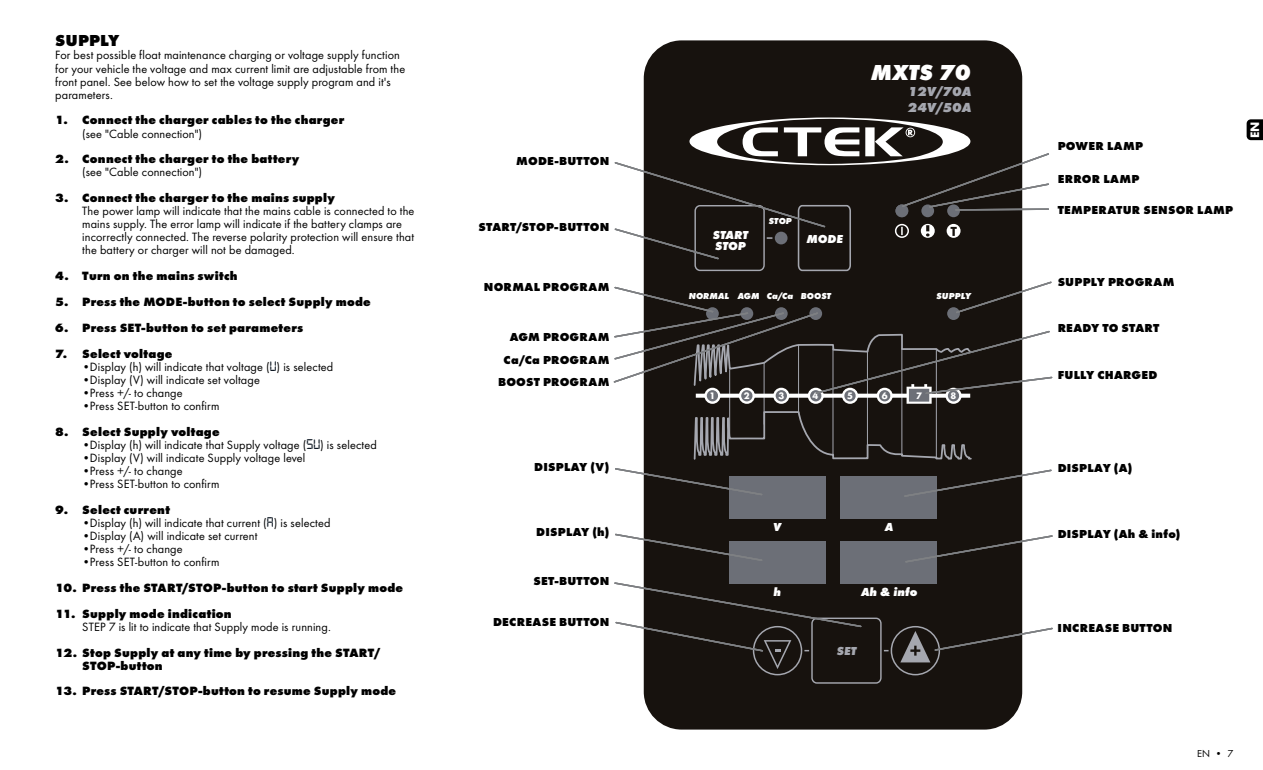
<style>
.page{position:relative;width:1263px;height:770px;background:#fff}
.page>*{position:absolute;margin:0;border:0;box-sizing:border-box;transform-origin:0 0}
.t1{font:italic 700 expanded 22.5px "Futura";color:#fff}
.t2{font:700 expanded 16.5px "Futura";letter-spacing:.005em;color:#000}
.t3{font:italic 700 expanded 13.5px/16.2px "Futura";color:#a5a7af}
.t4{font:700 12.75px "Futura";color:#fff}
.t5{font:12.45px/13px "Futura Boo";letter-spacing:.01em;color:#000}
.t6{font:700 expanded 12.45px/13px "Futura";letter-spacing:.02em;color:#000}
.t7{font:700 expanded 12px/23px "Futura";letter-spacing:.02em;color:#000;text-align:right}
.t8{font:italic 700 expanded 12px/11.2px "Futura";color:#fff}
.t9{font:italic 700 expanded 12px "Futura";color:#a5a7af}
.t10{font:10.5px "Futura Boo";color:#000}
.t11{font:700 9.75px "Futura";color:#fff}
.t12{font:italic 700 expanded 9px "Futura";color:#fff}
.s1{font-family:"Futura";font-weight:700;font-stretch:expanded}
.s2{font-family:"Digital 7 CTEK Mono";font-size:15px;color:#0e1823}
</style>
<div class="page">
<svg style="left:1246px;top:119px;width:17px;height:21px"></svg>
<div style="left:644px;top:40px;width:378px;height:689px;background:#17120e;border-radius:38px"></div>
<div style="left:811px;top:617px;width:71px;height:66px;border:1px solid #a5a7af;border-radius:5px"></div>
<div style="left:891px;top:626px;width:49px;height:49px;border:2px solid #a5a7af;border-radius:50%"></div>
<div style="left:841px;top:476px;width:96px;height:42px;background:#6c6f77"></div>
<div style="left:841px;top:541px;width:96px;height:42px;background:#6c6f77"></div>
<div style="left:729px;top:476px;width:96px;height:42px;background:#6c6f77"></div>
<div style="left:729px;top:541px;width:96px;height:42px;background:#6c6f77"></div>
<svg style="left:693px;top:404px;width:279px;height:56px"></svg>
<svg style="left:615px;top:467px;width:147px;height:29px"></svg>
<svg style="left:615px;top:532px;width:147px;height:30px"></svg>
<svg style="left:904px;top:468px;width:148px;height:30px"></svg>
<svg style="left:905px;top:534px;width:148px;height:29px"></svg>
<svg style="left:614px;top:117px;width:435px;height:155px"></svg>
<svg style="left:900px;top:626px;width:153px;height:36px"></svg>
<svg style="left:614px;top:581px;width:248px;height:88px"></svg>
<svg style="left:613px;top:280px;width:440px;height:124px"></svg>
<h2 class="t2" style="left:55px;top:31px;width:66px">SUPPLY</h2>
<p class="t5" style="left:55px;top:49px;width:351px">For best possible float maintenance charging or voltage supply function for your vehicle the voltage and max current limit are adjustable from the front panel. See below how to set the voltage supply program and it's parameters.</p>
<p class="t6" style="left:55px;top:114px;width:290px">1. Connect the charger cables to the charger</p>
<p class="t5" style="left:82px;top:127px;width:121px">(see "Cable connection")</p>
<p class="t6" style="left:55px;top:152px;width:245px">2. Connect the charger to the battery</p>
<p class="t5" style="left:82px;top:166px;width:121px">(see "Cable connection")</p>
<p class="t6" style="left:55px;top:191px;width:281px">3. Connect the charger to the mains supply</p>
<p class="t5" style="left:82px;top:204px;width:334px">The power lamp will indicate that the mains cable is connected to the mains supply. The error lamp will indicate if the battery clamps are incorrectly connected. The reverse polarity protection will ensure that the battery or charger will not be damaged.</p>
<p class="t6" style="left:55px;top:269px;width:184px">4. Turn on the mains switch</p>
<p class="t6" style="left:55px;top:295px;width:317px">5. Press the MODE-button to select Supply mode</p>
<p class="t6" style="left:55px;top:321px;width:249px">6. Press SET-button to set parameters</p>
<p class="t6" style="left:55px;top:347px;width:119px">7. Select voltage</p>
<p class="t5" style="left:82px;top:360px;width:253px"><span class="s1">•</span>Display (h) will indicate that voltage (<span class="s2">U</span>) is selected</p>
<p class="t5" style="left:82px;top:373px;width:179px"><span class="s1">•</span>Display (V) will indicate set voltage</p>
<p class="t5" style="left:82px;top:386px;width:102px"><span class="s1">•</span>Press +/- to change</p>
<p class="t5" style="left:82px;top:399px;width:139px"><span class="s1">•</span>Press SET-button to confirm</p>
<p class="t6" style="left:55px;top:425px;width:166px">8. Select Supply voltage</p>
<p class="t5" style="left:82px;top:438px;width:296px"><span class="s1">•</span>Display (h) will indicate that Supply voltage (<span class="s2">Su</span>) is selected</p>
<p class="t5" style="left:82px;top:451px;width:225px"><span class="s1">•</span>Display (V) will indicate Supply voltage level</p>
<p class="t5" style="left:82px;top:464px;width:102px"><span class="s1">•</span>Press +/- to change</p>
<p class="t5" style="left:82px;top:477px;width:139px"><span class="s1">•</span>Press SET-button to confirm</p>
<p class="t6" style="left:55px;top:503px;width:116px">9. Select current</p>
<p class="t5" style="left:82px;top:516px;width:250px"><span class="s1">•</span>Display (h) will indicate that current (<span class="s2">A</span>) is selected</p>
<p class="t5" style="left:82px;top:529px;width:177px"><span class="s1">•</span>Display (A) will indicate set current</p>
<p class="t5" style="left:82px;top:542px;width:102px"><span class="s1">•</span>Press +/- to change</p>
<p class="t5" style="left:82px;top:555px;width:139px"><span class="s1">•</span>Press SET-button to confirm</p>
<p class="t6" style="left:55px;top:581px;width:349px">10. Press the START/STOP-button to start Supply mode</p>
<p class="t6" style="left:55px;top:607px;width:178px">11. Supply mode indication</p>
<p class="t5" style="left:82px;top:620px;width:250px">STEP 7 is lit to indicate that Supply mode is running.</p>
<p class="t6" style="left:82px;top:645px;width:300px;text-indent:-27px">12. Stop Supply at any time by pressing the START/<br>STOP-button</p>
<p class="t6" style="left:55px;top:684px;width:342px">13. Press START/STOP-button to resume Supply mode</p>
<p class="t7" style="left:516px;top:150px;width:95px">MODE-BUTTON</p>
<p class="t7" style="left:479px;top:215px;width:132px">START/STOP-BUTTON</p>
<p class="t7" style="left:484px;top:275px;width:127px">NORMAL PROGRAM</p>
<p class="t7" style="left:498px;top:325px;width:113px">AGM PROGRAM<br>Ca/Ca PROGRAM<br>BOOST PROGRAM</p>
<p class="t7" style="left:534px;top:455px;width:77px">DISPLAY (V)</p>
<p class="t7" style="left:536px;top:520px;width:75px">DISPLAY (h)</p>
<p class="t7" style="left:533px;top:570px;width:78px">SET-BUTTON</p>
<p class="t7" style="left:493px;top:610px;width:118px">DECREASE BUTTON</p>
<h1 class="t1" style="left:870px;top:59px;width:102px">MXTS 70</h1>
<p class="t12" style="left:768px;top:215px;width:25px">STOP</p>
<p class="t8" style="left:712px;top:229px;width:37px">START<br>STOP</p>
<p class="t8" style="left:806px;top:233px;width:38px">MODE</p>
<p class="t3" style="left:907px;top:83px;width:65px">12V/70A<br>24V/50A</p>
<p class="t12" style="left:688px;top:291px;width:144px">NORMAL AGM Ca/Ca BOOST</p>
<p class="t12" style="left:936px;top:291px;width:36px">SUPPLY</p>
<p class="t11" style="left:709px;top:389px;width:7px">1</p>
<p class="t11" style="left:744px;top:389px;width:7px">2</p>
<p class="t11" style="left:778px;top:389px;width:7px">3</p>
<p class="t11" style="left:812px;top:389px;width:7px">4</p>
<p class="t11" style="left:847px;top:389px;width:7px">5</p>
<p class="t11" style="left:882px;top:389px;width:7px">6</p>
<p class="t11" style="left:916px;top:389px;width:7px">7</p>
<p class="t11" style="left:951px;top:389px;width:7px">8</p>
<p class="t8" style="left:773px;top:521px;width:10px">V</p>
<p class="t8" style="left:773px;top:586px;width:9px">h</p>
<p class="t8" style="left:885px;top:521px;width:10px">A</p>
<p class="t8" style="left:861px;top:586px;width:58px">Ah &amp; info</p>
<p class="t9" style="left:836px;top:643px;width:21px">SET</p>
<p class="t7" style="left:1058px;top:135px;width:87px">POWER LAMP</p>
<p class="t7" style="left:1058px;top:167px;width:83px">ERROR LAMP</p>
<p class="t7" style="left:1058px;top:199px;width:177px">TEMPERATUR SENSOR LAMP</p>
<p class="t4" style="left:1247px;top:138px;width:18px;rotate:-90deg">EN</p>
<p class="t7" style="left:1058px;top:270px;width:118px">SUPPLY PROGRAM</p>
<p class="t7" style="left:1058px;top:317px;width:103px">READY TO START</p>
<p class="t7" style="left:1058px;top:363px;width:101px">FULLY CHARGED</p>
<p class="t7" style="left:1058px;top:457px;width:76px">DISPLAY (A)</p>
<p class="t7" style="left:1058px;top:522px;width:124px">DISPLAY (Ah &amp; info)</p>
<p class="t7" style="left:1058px;top:616px;width:116px">INCREASE BUTTON</p>
<p class="t10" style="left:1197px;top:747px;width:38px">EN • 7</p>
</div>
